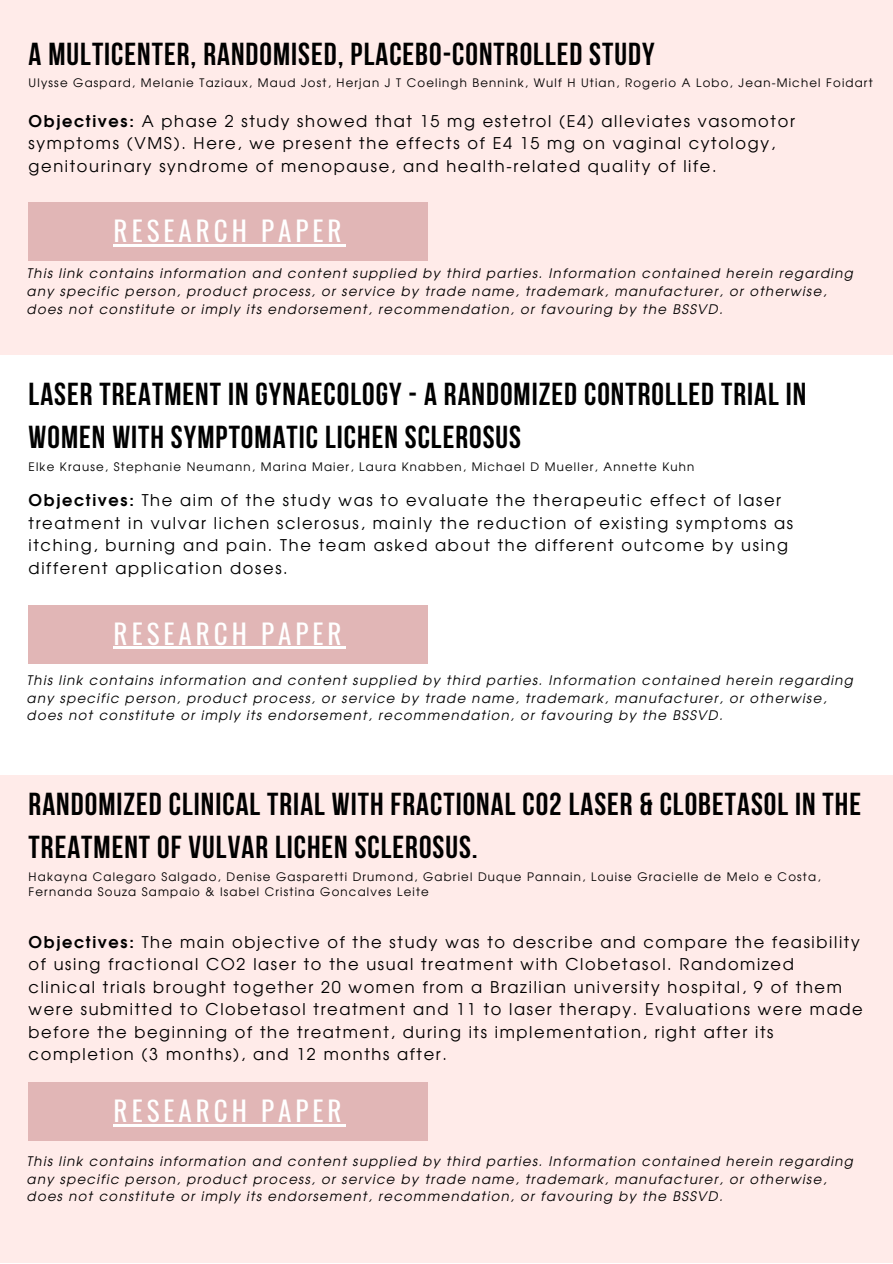
<style>
.page{position:relative;width:893px;height:1264px;background:#fff}
.page>*{position:absolute;margin:0;border:0;box-sizing:border-box;transform-origin:0 0}
.t1{font:700 31.65px/43.8px "Bebas Neue";letter-spacing:.03em;color:#000}
.t2{font:27.15px "Oswald";letter-spacing:.145em;color:#fff}
.t3{font:16.2px/22.5px "Evolventa";letter-spacing:.1em;color:#000}
.t4{font:italic 13.2px/17.5px "Evolventa";letter-spacing:.105em;color:#000}
.t5{font:11.7px/15.6px "Evolventa";letter-spacing:.105em;color:#000}
.s1{font-weight:700}
</style>
<div class="page">
<div style="left:0;top:0;width:892px;height:355px;background:#ffebe9"></div>
<div style="left:0;top:775px;width:892px;height:487px;background:#ffebe9"></div>
<div style="left:29px;top:202px;width:398px;height:59px;background:#e1b6b6"></div>
<hr style="left:114px;top:244px;width:231px;height:3px;background:#fff">
<div style="left:29px;top:605px;width:398px;height:58px;background:#e1b6b6"></div>
<hr style="left:114px;top:647px;width:231px;height:2px;background:#fff">
<div style="left:29px;top:1082px;width:398px;height:58px;background:#e1b6b6"></div>
<hr style="left:114px;top:1124px;width:231px;height:2px;background:#fff">
<p class="t1" style="left:29px;top:35px;width:627px">A MULTICENTER, RANDOMISED, PLACEBO-CONTROLLED STUDY</p>
<p class="t5" style="left:29px;top:76px;width:845px">Ulysse Gaspard, Melanie Taziaux, Maud Jost, Herjan J T Coelingh Bennink, Wulf H Utian, Rogerio A Lobo, Jean-Michel Foidart</p>
<p class="t3" style="left:29px;top:110px;width:767px"><span class="s1">Objectives:</span> A phase 2 study showed that 15 mg estetrol (E4) alleviates vasomotor symptoms (VMS). Here, we present the effects of E4 15 mg on vaginal cytology, genitourinary syndrome of menopause, and health-related quality of life.</p>
<p class="t2" style="left:114px;top:210px;width:229px">RESEARCH PAPER</p>
<p class="t4" style="left:27px;top:266px;width:827px">This link contains information and content supplied by third parties. Information contained herein regarding any specific person, product process, or service by trade name, trademark, manufacturer, or otherwise, does not constitute or imply its endorsement, recommendation, or favouring by the BSSVD.</p>
<p class="t1" style="left:29px;top:375px;width:779px">LASER TREATMENT IN GYNAECOLOGY - A RANDOMIZED CONTROLLED TRIAL IN<br>WOMEN WITH SYMPTOMATIC LICHEN SCLEROSUS</p>
<p class="t5" style="left:29px;top:459px;width:667px">Elke Krause, Stephanie Neumann, Marina Maier, Laura Knabben, Michael D Mueller, Annette Kuhn</p>
<p class="t3" style="left:29px;top:490px;width:766px"><span class="s1">Objectives:</span> The aim of the study was to evaluate the therapeutic effect of laser treatment in vulvar lichen sclerosus, mainly the reduction of existing symptoms as itching, burning and pain. The team asked about the different outcome by using different application doses.</p>
<p class="t2" style="left:114px;top:612px;width:229px">RESEARCH PAPER</p>
<p class="t4" style="left:27px;top:672px;width:827px">This link contains information and content supplied by third parties. Information contained herein regarding any specific person, product process, or service by trade name, trademark, manufacturer, or otherwise, does not constitute or imply its endorsement, recommendation, or favouring by the BSSVD.</p>
<p class="t1" style="left:29px;top:784px;width:833px">RANDOMIZED CLINICAL TRIAL WITH FRACTIONAL CO2 LASER &amp; CLOBETASOL IN THE<br>TREATMENT OF VULVAR LICHEN SCLEROSUS.</p>
<p class="t5" style="left:29px;top:869px;width:793px">Hakayna Calegaro Salgado, Denise Gasparetti Drumond, Gabriel Duque Pannain, Louise Gracielle de Melo e Costa,<br>Fernanda Souza Sampaio &amp; Isabel Cristina Goncalves Leite</p>
<p class="t3" style="left:29px;top:931px;width:835px"><span class="s1">Objectives:</span> The main objective of the study was to describe and compare the feasibility of using fractional CO2 laser to the usual treatment with Clobetasol. Randomized clinical trials brought together 20 women from a Brazilian university hospital, 9 of them were submitted to Clobetasol treatment and 11 to laser therapy. Evaluations were made before the beginning of the treatment, during its implementation, right after its completion (3 months), and 12 months after.</p>
<p class="t2" style="left:114px;top:1089px;width:229px">RESEARCH PAPER</p>
<p class="t4" style="left:27px;top:1153px;width:827px">This link contains information and content supplied by third parties. Information contained herein regarding any specific person, product process, or service by trade name, trademark, manufacturer, or otherwise, does not constitute or imply its endorsement, recommendation, or favouring by the BSSVD.</p>
</div>
